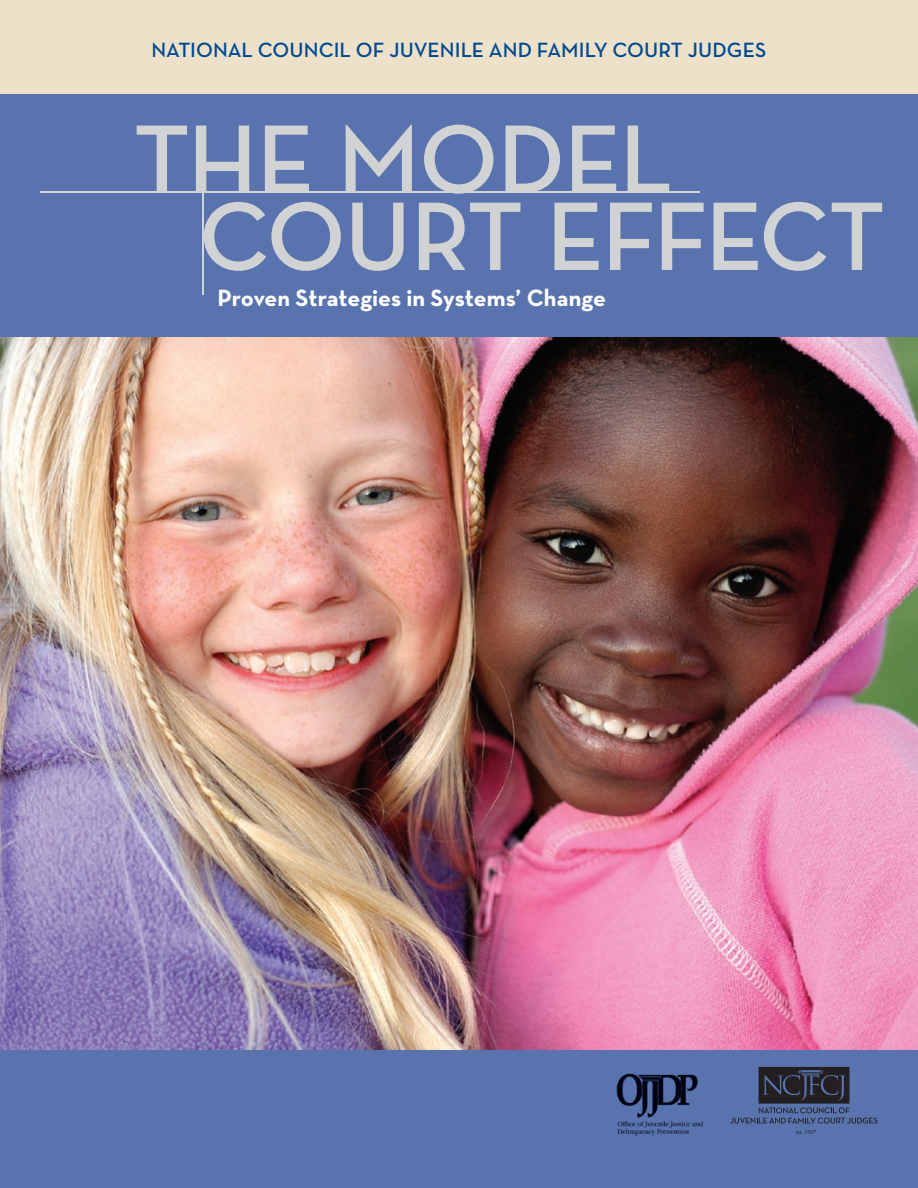
<style>
.page{position:relative;width:918px;height:1188px;background:#eee1c9}
.page>*{position:absolute;margin:0;border:0;box-sizing:border-box;transform-origin:0 0}
.t1{font:600 99px "Neutra Text";letter-spacing:-.025em;color:#d1d2d4}
.t2{font:700 24px "Neutra Text";letter-spacing:-.005em;color:#fff}
.t3{font:600 21px "Neutra Text";letter-spacing:.005em;color:#014990}
</style>
<div class="page">
<div style="left:0;top:94px;width:918px;height:245px;background:#5873ad"></div>
<div style="left:0;top:1043px;width:918px;height:145px;background:#5873ad"></div>
<hr style="left:40px;top:191px;width:660px;height:2px;background:#d1d2d4">
<hr style="left:202px;top:191px;width:2px;height:104px;background:#d1d2d4">
<img style="left:0;top:338px;width:918px;height:711px">
<svg style="left:796px;top:1130px;width:20px;height:4px"></svg>
<svg style="left:730px;top:1067px;width:147px;height:57px"></svg>
<img style="left:616px;top:1073px;width:87px;height:63px">
<p class="t3" style="left:152px;top:37px;width:616px">NATIONAL COUNCIL OF JUVENILE AND FAMILY COURT JUDGES</p>
<h1 class="t1" style="left:133px;top:98px;width:541px">THE MODEL</h1>
<h1 class="t1" style="left:199px;top:176px;width:688px">COURT EFFECT</h1>
<p class="t2" style="left:218px;top:283px;width:390px">Proven Strategies in Systems’ Change</p>
</div>
